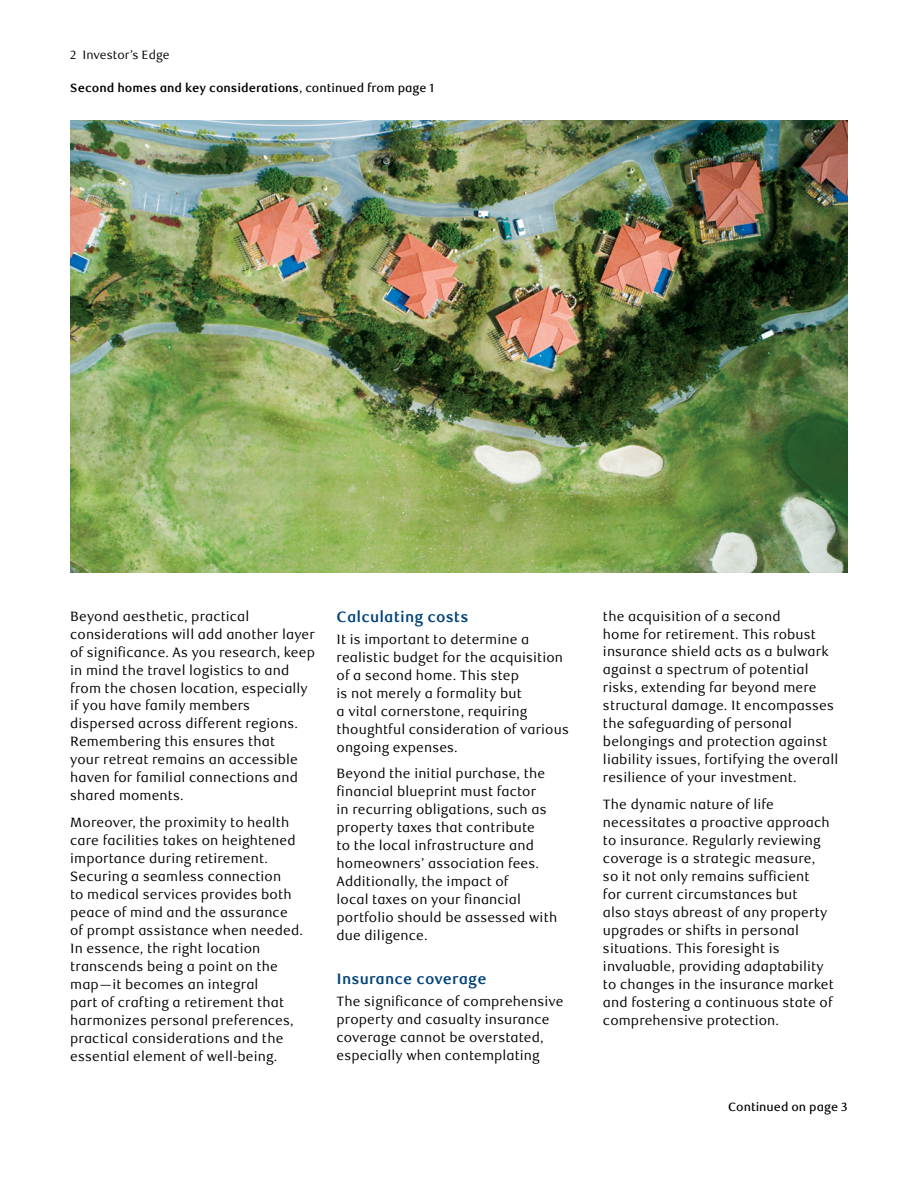
<style>
.page{position:relative;width:918px;height:1188px;background:#fff}
.page>*{position:absolute;margin:0;border:0;box-sizing:border-box;transform-origin:0 0}
.t1{font:700 15px "RBC Text";letter-spacing:.01em;color:#00427a}
.t2{font:13.5px/18px "RBC Text";letter-spacing:.01em;color:#000}
.t3{font:700 12px "RBC Text";color:#000}
.t4{font:500 12px "RBC Text";color:#000}
.t5{font:12px "RBC Text";color:#000}
.s1{font-weight:500}
</style>
<div class="page">
<img style="left:70px;top:120px;width:778px;height:452px">
<p class="t5" style="left:70px;top:47px;width:101px">2 Investor’s Edge</p>
<p class="t3" style="left:70px;top:81px;width:366px">Second homes and key considerations<span class="s1">, continued from page 1</span></p>
<p class="t2" style="left:70px;top:607px;width:246px">Beyond aesthetic, practical considerations will add another layer of significance. As you research, keep in mind the travel logistics to and from the chosen location, especially if you have family members dispersed across different regions.<br>Remembering this ensures that<br>your retreat remains an accessible haven for familial connections and shared moments.</p>
<p class="t2" style="left:70px;top:814px;width:234px">Moreover, the proximity to health care facilities takes on heightened importance during retirement.<br>Securing a seamless connection<br>to medical services provides both peace of mind and the assurance of prompt assistance when needed.<br>In essence, the right location transcends being a point on the map—it becomes an integral<br>part of crafting a retirement that harmonizes personal preferences, practical considerations and the essential element of well-being.</p>
<p class="t1" style="left:337px;top:607px;width:133px">Calculating costs</p>
<p class="t2" style="left:337px;top:631px;width:234px">It is important to determine a realistic budget for the acquisition of a second home. This step<br>is not merely a formality but<br>a vital cornerstone, requiring thoughtful consideration of various ongoing expenses.</p>
<p class="t2" style="left:337px;top:765px;width:222px">Beyond the initial purchase, the financial blueprint must factor<br>in recurring obligations, such as property taxes that contribute<br>to the local infrastructure and homeowners’ association fees.<br>Additionally, the impact of<br>local taxes on your financial portfolio should be assessed with due diligence.</p>
<p class="t1" style="left:337px;top:970px;width:151px">Insurance coverage</p>
<p class="t2" style="left:337px;top:993px;width:228px">The significance of comprehensive property and casualty insurance coverage cannot be overstated, especially when contemplating</p>
<p class="t2" style="left:603px;top:607px;width:237px">the acquisition of a second<br>home for retirement. This robust insurance shield acts as a bulwark against a spectrum of potential risks, extending far beyond mere structural damage. It encompasses the safeguarding of personal belongings and protection against liability issues, fortifying the overall resilience of your investment.</p>
<p class="t2" style="left:603px;top:796px;width:232px">The dynamic nature of life necessitates a proactive approach to insurance. Regularly reviewing coverage is a strategic measure, so it not only remains sufficient<br>for current circumstances but<br>also stays abreast of any property upgrades or shifts in personal situations. This foresight is invaluable, providing adaptability to changes in the insurance market and fostering a continuous state of comprehensive protection.</p>
<p class="t4" style="left:728px;top:1100px;width:121px">Continued on page 3</p>
</div>
